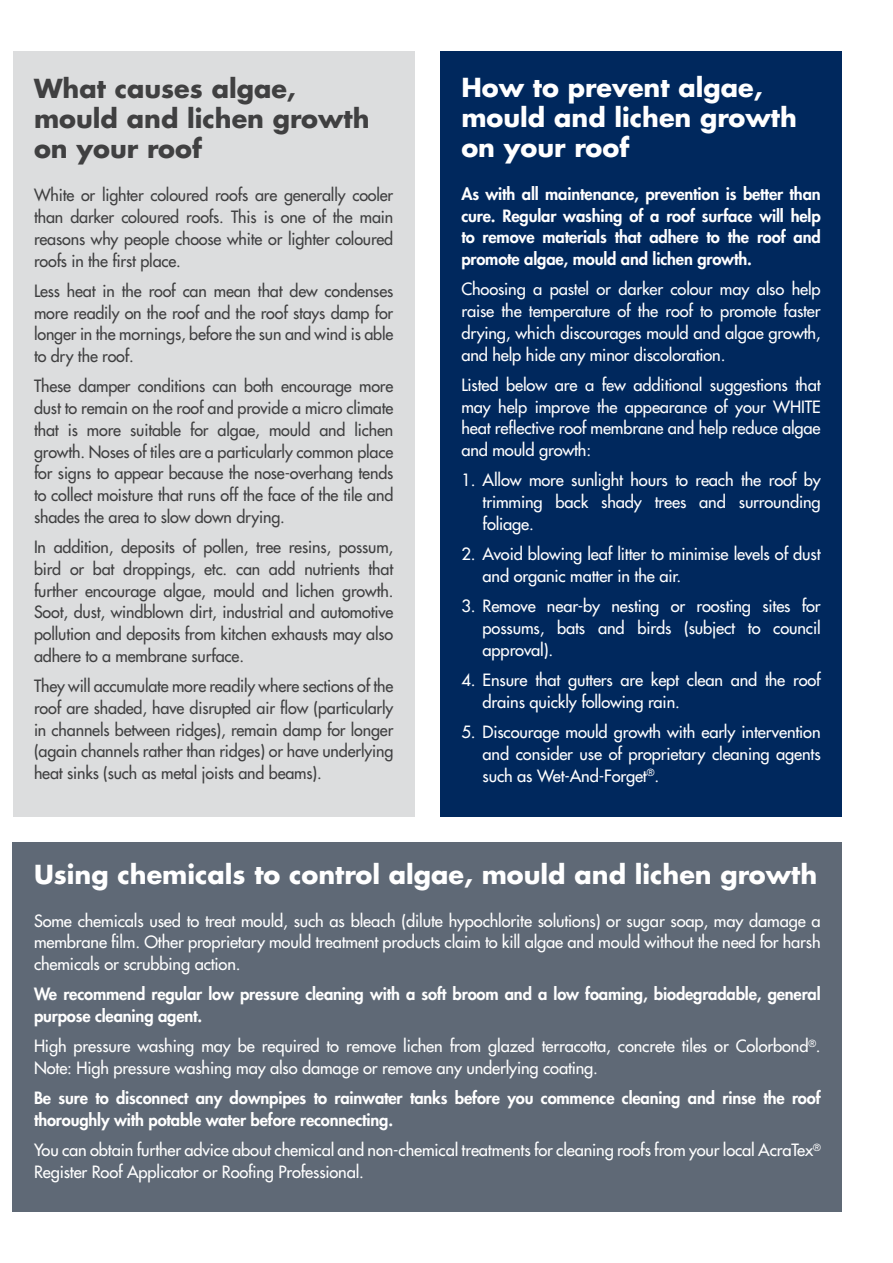
<style>
.page{position:relative;width:893px;height:1263px;background:#fff}
.page>*{position:absolute;margin:0;border:0;box-sizing:border-box;transform-origin:0 0}
.Headings_WHITE{font:700 25.5px/30px "Futura";color:#fff}
.Headings_90__K{font:700 25.5px/30px "Futura";color:#404041}
.body_copy_90__K{font:16.5px/21.8px "Futura";letter-spacing:-.01em;color:#404041;text-align:justify}
.body_copy_white_medi{font:16.5px/21.8px "Futura";letter-spacing:-.01em;color:#fff;text-align:justify}
.body_copy_numbered_w{font:16.5px/21.8px "Futura";letter-spacing:-.01em;color:#fff;text-align:justify}
.body_copy_white_bold{font:800 16.5px/21.8px "Futura";letter-spacing:-.01em;color:#fff}
</style>
<div class="page">
<div style="left:440px;top:51px;width:402px;height:765px;background:#00285d"></div>
<div style="left:13px;top:842px;width:829px;height:370px;background:#5f6976"></div>
<div style="left:13px;top:51px;width:402px;height:765px;background:#dcddde"></div>
<p class="Headings_90__K" style="left:34px;top:73px;width:337px">What causes algae, mould and lichen growth on your roof</p>
<p class="body_copy_90__K" style="left:34px;top:184px;width:361px">White or lighter coloured roofs are generally cooler than darker coloured roofs. This is one of the main reasons why people choose white or lighter coloured roofs in the first place.</p>
<p class="body_copy_90__K" style="left:34px;top:280px;width:361px">Less heat in the roof can mean that dew condenses more readily on the roof and the roof stays damp for longer in the mornings, before the sun and wind is able to dry the roof.</p>
<p class="body_copy_90__K" style="left:34px;top:375px;width:361px">These damper conditions can both encourage more dust to remain on the roof and provide a micro climate that is more suitable for algae, mould and lichen growth. Noses of tiles are a particularly common place for signs to appear because the nose-overhang tends to collect moisture that runs off the face of the tile and shades the area to slow down drying.</p>
<p class="body_copy_90__K" style="left:34px;top:536px;width:361px">In addition, deposits of pollen, tree resins, possum, bird or bat droppings, etc. can add nutrients that further encourage algae, mould and lichen growth.<br>Soot, dust, windblown dirt, industrial and automotive pollution and deposits from kitchen exhausts may also adhere to a membrane surface.</p>
<p class="body_copy_90__K" style="left:34px;top:675px;width:361px">They will accumulate more readily where sections of the roof are shaded, have disrupted air flow (particularly in channels between ridges), remain damp for longer (again channels rather than ridges) or have underlying heat sinks (such as metal joists and beams).</p>
<p class="Headings_WHITE" style="left:461px;top:72px;width:337px">How to prevent algae, mould and lichen growth on your roof</p>
<p class="body_copy_white_bold" style="left:461px;top:183px;width:361px;text-align:justify">As with all maintenance, prevention is better than cure. Regular washing of a roof surface will help to remove materials that adhere to the roof and promote algae, mould and lichen growth.</p>
<p class="body_copy_white_medi" style="left:461px;top:279px;width:361px">Choosing a pastel or darker colour may also help raise the temperature of the roof to promote faster drying, which discourages mould and algae growth, and help hide any minor discoloration.</p>
<p class="body_copy_white_medi" style="left:461px;top:374px;width:361px">Listed below are a few additional suggestions that may help improve the appearance of your WHITE heat reflective roof membrane and help reduce algae and mould growth:</p>
<p class="body_copy_numbered_w" style="left:483px;top:470px;width:340px;text-indent:-21px">1. Allow more sunlight hours to reach the roof by trimming back shady trees and surrounding foliage.</p>
<p class="body_copy_numbered_w" style="left:483px;top:543px;width:340px;text-indent:-21px">2. Avoid blowing leaf litter to minimise levels of dust and organic matter in the air.</p>
<p class="body_copy_numbered_w" style="left:483px;top:595px;width:340px;text-indent:-21px">3. Remove near-by nesting or roosting sites for possums, bats and birds (subject to council approval).</p>
<p class="body_copy_numbered_w" style="left:483px;top:669px;width:340px;text-indent:-21px">4. Ensure that gutters are kept clean and the roof drains quickly following rain.</p>
<p class="body_copy_numbered_w" style="left:483px;top:721px;width:340px;text-indent:-21px">5. Discourage mould growth with early intervention and consider use of proprietary cleaning agents such as Wet-And-Forget<sup>®</sup>.</p>
<p class="Headings_WHITE" style="left:34px;top:859px;width:785px">Using chemicals to control algae, mould and lichen growth</p>
<p class="body_copy_white_medi" style="left:34px;top:910px;width:788px">Some chemicals used to treat mould, such as bleach (dilute hypochlorite solutions) or sugar soap, may damage a membrane film. Other proprietary mould treatment products claim to kill algae and mould without the need for harsh chemicals or scrubbing action.</p>
<p class="body_copy_white_bold" style="left:34px;top:983px;width:788px">We recommend regular low pressure cleaning with a soft broom and a low foaming, biodegradable, general purpose cleaning agent.</p>
<p class="body_copy_white_medi" style="left:34px;top:1035px;width:788px">High pressure washing may be required to remove lichen from glazed terracotta, concrete tiles or Colorbond<sup>®</sup>.<br>Note: High pressure washing may also damage or remove any underlying coating.</p>
<p class="body_copy_white_bold" style="left:34px;top:1087px;width:788px">Be sure to disconnect any downpipes to rainwater tanks before you commence cleaning and rinse the roof thoroughly with potable water before reconnecting.</p>
<p class="body_copy_white_medi" style="left:34px;top:1139px;width:788px">You can obtain further advice about chemical and non-chemical treatments for cleaning roofs from your local AcraTex<sup>®<br></sup>Register Roof Applicator or Roofing Professional.</p>
</div>
